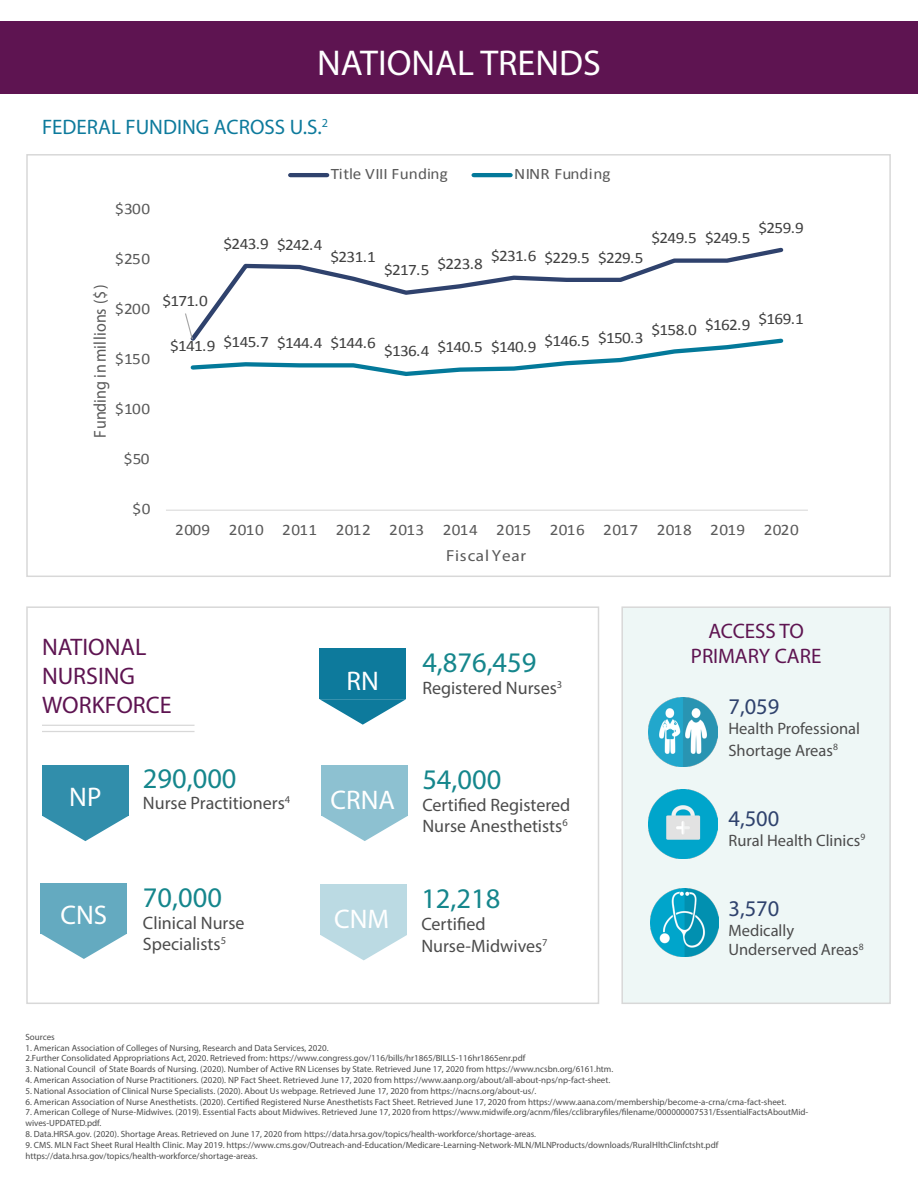
<style>
.page{position:relative;width:918px;height:1188px;background:#fff}
.page>*{position:absolute;margin:0;border:0;box-sizing:border-box;transform-origin:0 0}
.t1{font:36px "Myriad Pro";color:#fff}
.t2{font:28.5px "Myriad Pro";color:#15868c}
.t3{font:27px "Myriad Pro";color:#fff}
.t4{font:24px "Myriad Pro";color:#5e1451}
.t5{font:22.5px "Myriad Pro";color:#2f426d}
.t6{font:21px "Myriad Pro";color:#0d7a9c}
.t7{font:21px "Myriad Pro";color:#5e1451}
.t8{font:18px/21.6px "Myriad Pro";color:#4c4c4c}
.t9{font:17.25px "Myriad Pro";letter-spacing:.01em;color:#595959;scale:.93 1}
.t10{font:16.5px/21.6px "Myriad Pro";color:#4c4c4c}
.t11{font:16.05px "Calibri";letter-spacing:-.04em;color:#404040;scale:1.07 1}
.t12{font:16.05px "Calibri";letter-spacing:.015em;color:#595959;scale:1.07 1}
.t13{font:16.05px "Myriad Pro";letter-spacing:.05em;color:#595959;scale:1.07 1}
.t14{font:10.5px "Myriad Pro";color:#4c4c4c}
.t15{font:9px/10.8px "Myriad Pro";color:#4c4c4c}
</style>
<div class="page">
<div style="left:0;top:22px;width:918px;height:72px;background:#5e1451"></div>
<div style="left:26px;top:606px;width:573px;height:398px;border:2px solid #d8d8d8"></div>
<div style="left:621px;top:606px;width:270px;height:398px;background:#eef7f6;border:2px solid #d8d8d8"></div>
<div style="left:42px;top:765px;width:87px;height:51px;background:#318eab"></div>
<svg style="left:42px;top:816px;width:86px;height:25px"></svg>
<div style="left:319px;top:648px;width:87px;height:51px;background:#0d7a9c"></div>
<svg style="left:319px;top:699px;width:87px;height:26px"></svg>
<div style="left:40px;top:883px;width:87px;height:51px;background:#64aac0"></div>
<svg style="left:41px;top:934px;width:85px;height:25px"></svg>
<div style="left:321px;top:765px;width:87px;height:51px;background:#8dc1d1"></div>
<svg style="left:322px;top:816px;width:85px;height:25px"></svg>
<div style="left:320px;top:884px;width:87px;height:51px;background:#bbdae3"></div>
<svg style="left:321px;top:935px;width:86px;height:25px"></svg>
<img style="left:649px;top:698px;width:68px;height:68px">
<img style="left:649px;top:790px;width:68px;height:68px">
<img style="left:651px;top:888px;width:68px;height:69px">
<hr style="left:42px;top:725px;width:153px;height:1px;background:#d8d8d8">
<hr style="left:42px;top:731px;width:153px;height:1px;background:#d8d8d8">
<hr style="left:166px;top:510px;width:642px;height:1px;background:#d9d9d9">
<svg style="left:209px;top:247px;width:575px;height:65px"></svg>
<svg style="left:185px;top:312px;width:599px;height:64px"></svg>
<hr style="left:290px;top:173px;width:37px;height:4px;background:#2f426d">
<hr style="left:474px;top:173px;width:36px;height:4px;background:#03799a">
<div style="left:26px;top:154px;width:865px;height:423px;border:2px solid #d8d8d8"></div>
<p class="t1" style="left:317px;top:41px;width:285px">NATIONAL TRENDS</p>
<p class="t6" style="left:42px;top:114px;width:288px">FEDERAL FUNDING ACROSS U.S.<sup>2</sup></p>
<p class="t12" style="left:115px;top:199px;width:34px">$300</p>
<p class="t12" style="left:115px;top:249px;width:34px">$250</p>
<p class="t9" style="left:89px;top:438px;width:166px;rotate:-90deg">Funding in millions ($)</p>
<p class="t12" style="left:115px;top:299px;width:34px">$200</p>
<p class="t12" style="left:115px;top:349px;width:34px">$150</p>
<p class="t12" style="left:115px;top:399px;width:34px">$100</p>
<p class="t12" style="left:124px;top:449px;width:26px">$50</p>
<p class="t12" style="left:331px;top:164px;width:111px">Title VIII Funding</p>
<p class="t12" style="left:514px;top:164px;width:92px">NINR Funding</p>
<p class="t11" style="left:162px;top:290px;width:44px">$171.0</p>
<p class="t11" style="left:224px;top:234px;width:94px">$243.9 $242.4</p>
<p class="t11" style="left:331px;top:246px;width:44px">$231.1</p>
<p class="t11" style="left:384px;top:257px;width:94px">$217.5 $223.8</p>
<p class="t11" style="left:491px;top:248px;width:144px">$231.6 $229.5 $229.5</p>
<p class="t11" style="left:170px;top:333px;width:194px">$141.9 $145.7 $144.4 $144.6</p>
<p class="t11" style="left:384px;top:336px;width:244px">$136.4 $140.5 $140.9 $146.5 $150.3</p>
<p class="t11" style="left:652px;top:228px;width:94px">$249.5 $249.5</p>
<p class="t11" style="left:759px;top:217px;width:44px">$259.9</p>
<p class="t11" style="left:652px;top:314px;width:144px">$158.0 $162.9 $169.1</p>
<p class="t12" style="left:133px;top:499px;width:18px">$0</p>
<p class="t12" style="left:175px;top:520px;width:584px">2009 2010 2011 2012 2013 2014 2015 2016 2017 2018 2019 2020</p>
<p class="t13" style="left:446px;top:546px;width:76px">Fiscal Year</p>
<p class="t4" style="left:42px;top:632px;width:106px">NATIONAL</p>
<p class="t4" style="left:42px;top:661px;width:95px">NURSING</p>
<p class="t4" style="left:42px;top:690px;width:131px">WORKFORCE</p>
<p class="t3" style="left:69px;top:781px;width:34px">NP</p>
<p class="t3" style="left:61px;top:898px;width:48px">CNS</p>
<p class="t2" style="left:143px;top:761px;width:95px">290,000</p>
<p class="t8" style="left:143px;top:792px;width:149px">Nurse Practitioners<sup>4</sup></p>
<p class="t2" style="left:143px;top:880px;width:81px">70,000</p>
<p class="t8" style="left:143px;top:911px;width:103px">Clinical Nurse</p>
<p class="t8" style="left:143px;top:933px;width:85px">Specialists<sup>5</sup></p>
<p class="t2" style="left:422px;top:645px;width:116px">4,876,459</p>
<p class="t8" style="left:422px;top:677px;width:136px">Registered Nurses</p>
<p class="t3" style="left:347px;top:664px;width:34px">RN</p>
<p class="t14" style="left:557px;top:678px;width:7px">3</p>
<p class="t3" style="left:331px;top:783px;width:66px">CRNA</p>
<p class="t3" style="left:334px;top:902px;width:57px">CNM</p>
<p class="t2" style="left:422px;top:762px;width:81px">54,000</p>
<p class="t8" style="left:422px;top:794px;width:149px">Certified Registered<br>Nurse Anesthetists<sup>6</sup></p>
<p class="t2" style="left:421px;top:881px;width:81px">12,218</p>
<p class="t8" style="left:421px;top:913px;width:128px">Certified<br>Nurse-Midwives<sup>7</sup></p>
<p class="t7" style="left:708px;top:618px;width:97px">ACCESS TO</p>
<p class="t7" style="left:691px;top:643px;width:132px">PRIMARY CARE</p>
<p class="t5" style="left:728px;top:693px;width:52px">7,059</p>
<p class="t10" style="left:728px;top:717px;width:133px">Health Professional<br>Shortage Areas<sup>8</sup></p>
<p class="t5" style="left:728px;top:804px;width:52px">4,500</p>
<p class="t10" style="left:728px;top:829px;width:138px">Rural Health Clinics<sup>9</sup></p>
<p class="t5" style="left:728px;top:894px;width:52px">3,570</p>
<p class="t10" style="left:728px;top:919px;width:67px">Medically</p>
<p class="t10" style="left:728px;top:939px;width:137px">Underserved Areas<sup>8</sup></p>
<p class="t15" style="left:26px;top:1031px;width:31px">Sources</p>
<p class="t15" style="left:26px;top:1042px;width:305px">1. American Association of Colleges of Nursing, Research and Data Services, 2020.</p>
<p class="t15" style="left:26px;top:1053px;width:501px">2.Further Consolidated Appropriations Act, 2020. Retrieved from: https://www.congress.gov/116/bills/hr1865/BILLS-116hr1865enr.pdf</p>
<p class="t15" style="left:26px;top:1064px;width:589px">3. National Council of State Boards of Nursing. (2020). Number of Active RN Licenses by State. Retrieved June 17, 2020 from https://www.ncsbn.org/6161.htm.</p>
<p class="t15" style="left:26px;top:1074px;width:586px">4. American Association of Nurse Practitioners. (2020). NP Fact Sheet. Retrieved June 17, 2020 from https://www.aanp.org/about/all-about-nps/np-fact-sheet.</p>
<p class="t15" style="left:26px;top:1085px;width:512px">5. National Association of Clinical Nurse Specialists. (2020). About Us webpage. Retrieved June 17, 2020 from https://nacns.org/about-us/.</p>
<p class="t15" style="left:26px;top:1096px;width:762px">6. American Association of Nurse Anesthetists. (2020). Certified Registered Nurse Anesthetists Fact Sheet. Retrieved June 17, 2020 from https://www.aana.com/membership/become-a-crna/crna-fact-sheet.</p>
<p class="t15" style="left:26px;top:1107px;width:784px">7. American College of Nurse-Midwives. (2019). Essential Facts about Midwives. Retrieved June 17, 2020 from https://www.midwife.org/acnm/files/cclibraryfiles/filename/000000007531/EssentialFactsAboutMid&shy;wives-UPDATED.pdf.</p>
<p class="t15" style="left:26px;top:1128px;width:512px">8. Data.HRSA.gov. (2020). Shortage Areas. Retrieved on June 17, 2020 from https://data.hrsa.gov/topics/health-workforce/shortage-areas.</p>
<p class="t15" style="left:26px;top:1139px;width:694px">9. CMS. MLN Fact Sheet Rural Health Clinic. May 2019. https://www.cms.gov/Outreach-and-Education/Medicare-Learning-Network-MLN/MLNProducts/downloads/RuralHlthClinfctsht.pdf</p>
<p class="t15" style="left:26px;top:1150px;width:234px">https://data.hrsa.gov/topics/health-workforce/shortage-areas.</p>
</div>
